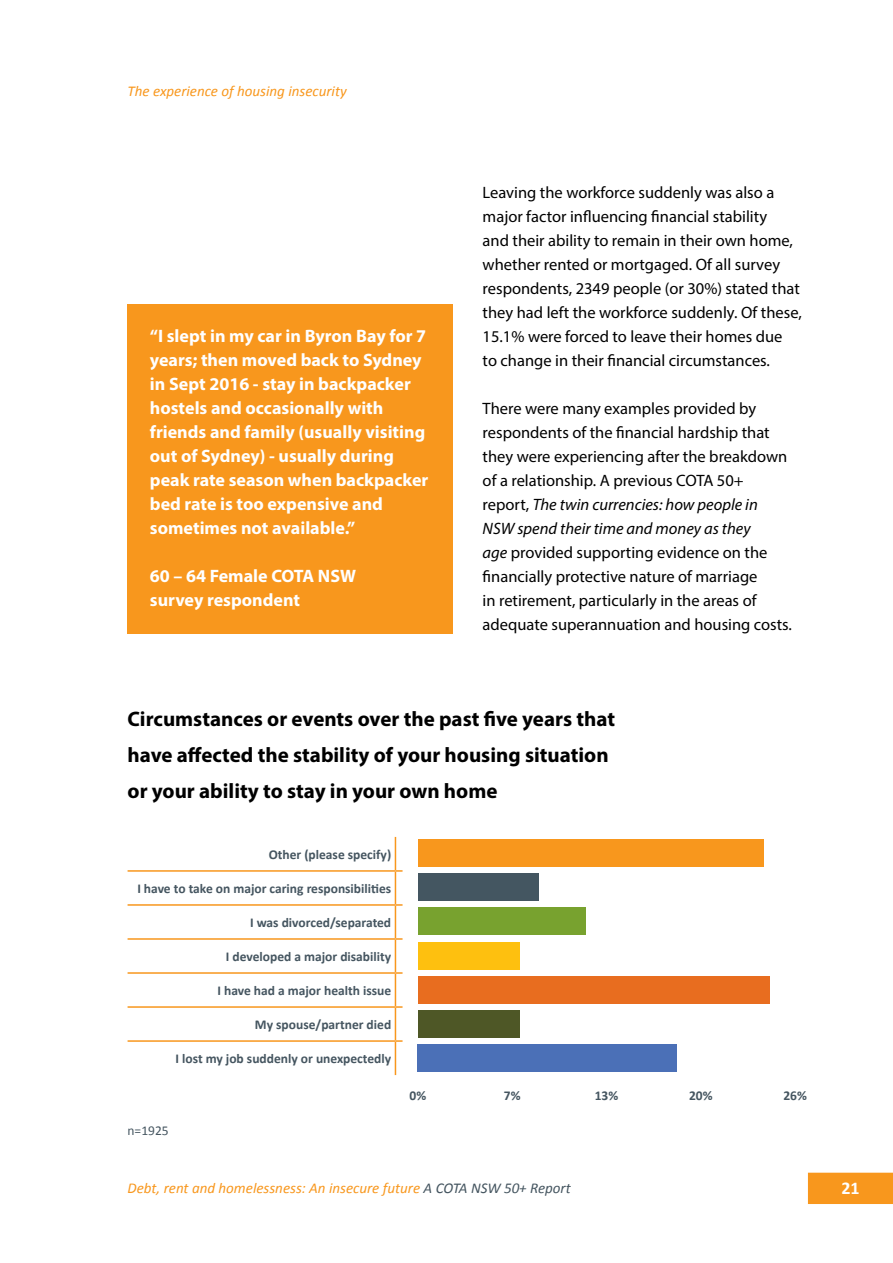
<style>
.page{position:relative;width:893px;height:1263px;background:#fff}
.page>*{position:absolute;margin:0;border:0;box-sizing:border-box;transform-origin:0 0}
.t1{font:700 21px/36px "Myriad Pro";color:#000}
.t2{font:700 18px/24px "Myriad Pro";color:#fff}
.t3{font:700 18px "Calibri";color:#fff}
.t4{font:16.5px/24px "Myriad Pro";color:#000}
.t5{font:italic 15px "Calibri";color:#f8971d}
.t6{font:700 13.5px "Calibri";color:#455560}
.t7{font:13.5px "Calibri";color:#455560}
.s1{font-style:italic}
.s2{color:#455560}
</style>
<div class="page">
<div style="left:808px;top:1173px;width:85px;height:31px;background:#f8971d"></div>
<div style="left:128px;top:304px;width:325px;height:330px;background:#f8971d"></div>
<hr style="left:395px;top:837px;width:1px;height:33px;background:#f8971d">
<hr style="left:128px;top:870px;width:267px;height:2px;background:#f8971d">
<svg style="left:395px;top:870px;width:8px;height:2px"></svg>
<hr style="left:395px;top:872px;width:1px;height:32px;background:#f8971d">
<hr style="left:128px;top:904px;width:267px;height:2px;background:#f8971d">
<svg style="left:395px;top:904px;width:8px;height:2px"></svg>
<hr style="left:395px;top:906px;width:1px;height:32px;background:#f8971d">
<hr style="left:128px;top:938px;width:267px;height:2px;background:#f8971d">
<svg style="left:395px;top:938px;width:8px;height:2px"></svg>
<hr style="left:395px;top:940px;width:1px;height:32px;background:#f8971d">
<hr style="left:128px;top:972px;width:267px;height:2px;background:#f8971d">
<svg style="left:395px;top:972px;width:8px;height:2px"></svg>
<hr style="left:395px;top:974px;width:1px;height:32px;background:#f8971d">
<hr style="left:128px;top:1006px;width:267px;height:2px;background:#f8971d">
<svg style="left:395px;top:1006px;width:8px;height:2px"></svg>
<hr style="left:395px;top:1008px;width:1px;height:32px;background:#f8971d">
<hr style="left:128px;top:1040px;width:267px;height:2px;background:#f8971d">
<svg style="left:395px;top:1040px;width:8px;height:2px"></svg>
<hr style="left:395px;top:1042px;width:1px;height:33px;background:#f8971d">
<div style="left:418px;top:839px;width:346px;height:28px;background:#f8971d"></div>
<div style="left:418px;top:976px;width:352px;height:28px;background:#e86d1f"></div>
<div style="left:418px;top:873px;width:120px;height:28px;background:#445661"></div>
<div style="left:418px;top:908px;width:167px;height:27px;background:#78a22f"></div>
<div style="left:418px;top:1044px;width:259px;height:28px;background:#4b70b7"></div>
<div style="left:418px;top:942px;width:102px;height:27px;background:#fec00f"></div>
<div style="left:418px;top:1010px;width:102px;height:28px;background:#4e5726"></div>
<p class="t5" style="left:128px;top:81px;width:221px">The experience of housing insecurity</p>
<p class="t2" style="left:150px;top:323px;width:280px">“I slept in my car in Byron Bay for 7 years; then moved back to Sydney in Sept 2016 - stay in backpacker hostels and occasionally with friends and family (usually visiting out of Sydney) - usually during peak rate season when backpacker bed rate is too expensive and sometimes not available.”</p>
<p class="t2" style="left:150px;top:563px;width:208px">60 – 64 Female COTA NSW survey respondent</p>
<p class="t4" style="left:483px;top:180px;width:321px">Leaving the workforce suddenly was also a major factor influencing financial stability<br>and their ability to remain in their own home, whether rented or mortgaged. Of all survey respondents, 2349 people (or 30%) stated that they had left the workforce suddenly. Of these, 15.1% were forced to leave their homes due<br>to change in their financial circumstances.</p>
<p class="t4" style="left:483px;top:396px;width:311px">There were many examples provided by respondents of the financial hardship that they were experiencing after the breakdown of a relationship. A previous COTA 50+ report, <span class="s1">The twin currencies: how people in NSW spend their time and money as they<br>age</span> provided supporting evidence on the financially protective nature of marriage<br>in retirement, particularly in the areas of adequate superannuation and housing costs.</p>
<p class="t1" style="left:128px;top:700px;width:489px">Circumstances or events over the past five years that have affected the stability of your housing situation or your ability to stay in your own home</p>
<p class="t6" style="left:269px;top:846px;width:124px">Other (please specify)</p>
<p class="t6" style="left:137px;top:880px;width:255px">I have to take on major caring responsibilities</p>
<p class="t6" style="left:250px;top:914px;width:143px">I was divorced/separated</p>
<p class="t6" style="left:226px;top:948px;width:167px">I developed a major disability</p>
<p class="t6" style="left:217px;top:982px;width:175px">I have had a major health issue</p>
<p class="t6" style="left:255px;top:1016px;width:138px">My spouse/partner died</p>
<p class="t6" style="left:176px;top:1050px;width:217px">I lost my job suddenly or unexpectedly</p>
<p class="t7" style="left:128px;top:1122px;width:43px">n=1925</p>
<p class="t6" style="left:410px;top:1087px;width:18px">0%</p>
<p class="t6" style="left:504px;top:1087px;width:18px">7%</p>
<p class="t6" style="left:595px;top:1087px;width:25px">13%</p>
<p class="t6" style="left:689px;top:1087px;width:25px">20%</p>
<p class="t6" style="left:783px;top:1087px;width:25px">26%</p>
<p class="t5" style="left:128px;top:1178px;width:445px">Debt, rent and homelessness: An insecure future <span class="s2">A COTA NSW 50+ Report</span></p>
<p class="t3" style="left:841px;top:1177px;width:20px">21</p>
</div>
